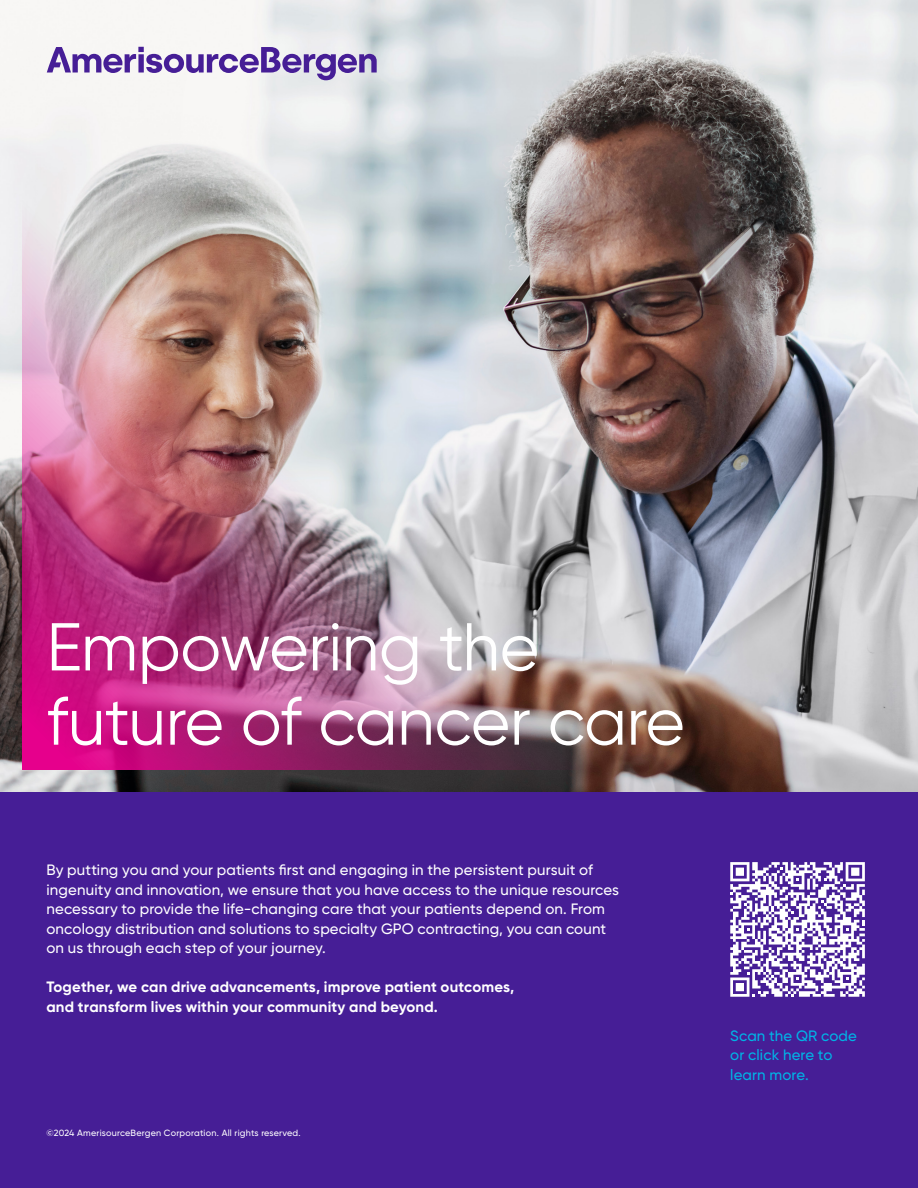
<style>
.page{position:relative;width:918px;height:1188px;background:#461e96}
.page>*{position:absolute;margin:0;border:0;box-sizing:border-box;transform-origin:0 0}
.t1{font:67.5px/74.2px "Cencora Gilroy Regular";letter-spacing:-.015em;color:#fff}
.t2{font:15px/19.5px "Cencora Gilroy Medium";letter-spacing:.01em;color:#fff}
.t3{font:15px/19.5px "Cencora Gilroy Bold";letter-spacing:.01em;color:#fff}
.t4{font:15px/19.5px "Cencora Gilroy Medium";letter-spacing:.01em;color:#00b4e6}
.t5{font:9px "Cencora Gilroy Medium";letter-spacing:.025em;color:#fff}
</style>
<div class="page">
<img style="left:0;top:0;width:918px;height:792px">
<img style="left:23px;top:139px;width:631px;height:631px">
<svg style="left:47px;top:47px;width:330px;height:33px"></svg>
<svg style="left:730px;top:862px;width:135px;height:135px"></svg>
<p class="t1" style="left:46px;top:609px;width:640px">Empowering the future of cancer care</p>
<p class="t2" style="left:46px;top:860px;width:574px">By putting you and your patients first and engaging in the persistent pursuit of ingenuity and innovation, we ensure that you have access to the unique resources necessary to provide the life-changing care that your patients depend on. From oncology distribution and solutions to specialty GPO contracting, you can count on us through each step of your journey.</p>
<p class="t3" style="left:46px;top:977px;width:469px">Together, we can drive advancements, improve patient outcomes, and transform lives within your community and beyond.</p>
<p class="t5" style="left:46px;top:1127px;width:256px">©2024 AmerisourceBergen Corporation. All rights reserved.</p>
<p class="t4" style="left:730px;top:1026px;width:128px">Scan the QR code or click here to learn more.</p>
</div>
